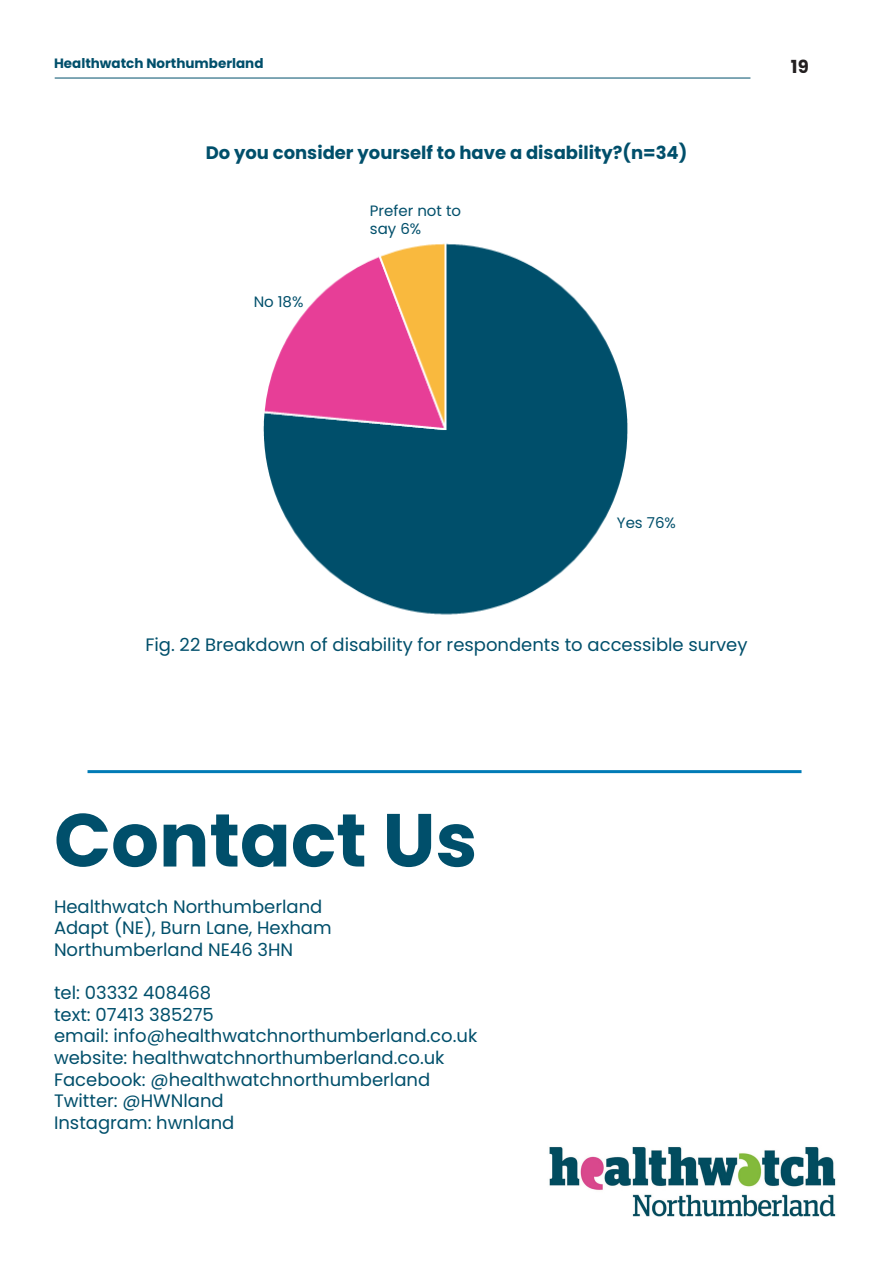
<style>
.page{position:relative;width:893px;height:1263px;background:#fff}
.page>*{position:absolute;margin:0;border:0;box-sizing:border-box;transform-origin:0 0}
.Headline_-_blue{font:700 75px "Poppins";color:#004f6b}
.Body_Copy{font:18px "Poppins";color:#004f6b}
.Body_Copy-2{font:700 18px "Poppins";color:#004f6b}
.t1{font:700 18px "Poppins";color:#231f20}
.Body_Copy_-_bulleted_list{font:15px/18px "Poppins";color:#004f6b}
.t2{font:700 13.5px "Poppins";color:#004f6b}
</style>
<div class="page">
<img style="left:549px;top:1147px;width:287px;height:70px">
<hr style="left:88px;top:770px;width:713px;height:3px;background:#007bb6">
<img style="left:263px;top:243px;width:365px;height:372px">
<hr style="left:55px;top:78px;width:695px;height:1px;background:#004f6b">
<p class="t2" style="left:54px;top:56px;width:211px">Healthwatch Northumberland</p>
<p class="Body_Copy-2" style="left:206px;top:142px;width:483px">Do you consider yourself to have a disability?(n=34)</p>
<p class="Body_Copy_-_bulleted_list" style="left:254px;top:293px;width:51px">No 18%</p>
<p class="Body_Copy_-_bulleted_list" style="left:370px;top:201px;width:93px">Prefer not to say 6%</p>
<p class="t1" style="left:791px;top:56px;width:19px">19</p>
<p class="Body_Copy_-_bulleted_list" style="left:617px;top:514px;width:60px">Yes 76%</p>
<p class="Body_Copy" style="left:145px;top:635px;width:604px">Fig. 22 Breakdown of disability for respondents to accessible survey</p>
<p class="Headline_-_blue" style="left:54px;top:797px;width:425px">Contact Us</p>
<p class="Body_Copy" style="left:54px;top:896px;width:270px">Healthwatch Northumberland</p>
<p class="Body_Copy" style="left:54px;top:917px;width:279px">Adapt (NE), Burn Lane, Hexham</p>
<p class="Body_Copy" style="left:54px;top:939px;width:241px">Northumberland NE46 3HN</p>
<p class="Body_Copy" style="left:54px;top:982px;width:159px">tel: 03332 408468</p>
<p class="Body_Copy" style="left:54px;top:1004px;width:161px">text: 07413 385275</p>
<p class="Body_Copy" style="left:54px;top:1025px;width:425px">email: info@healthwatchnorthumberland.co.uk</p>
<p class="Body_Copy" style="left:54px;top:1047px;width:392px">website: healthwatchnorthumberland.co.uk</p>
<p class="Body_Copy" style="left:54px;top:1069px;width:378px">Facebook: @healthwatchnorthumberland</p>
<p class="Body_Copy" style="left:54px;top:1090px;width:171px">Twitter: @HWNland</p>
<p class="Body_Copy" style="left:54px;top:1112px;width:182px">Instagram: hwnland</p>
</div>
